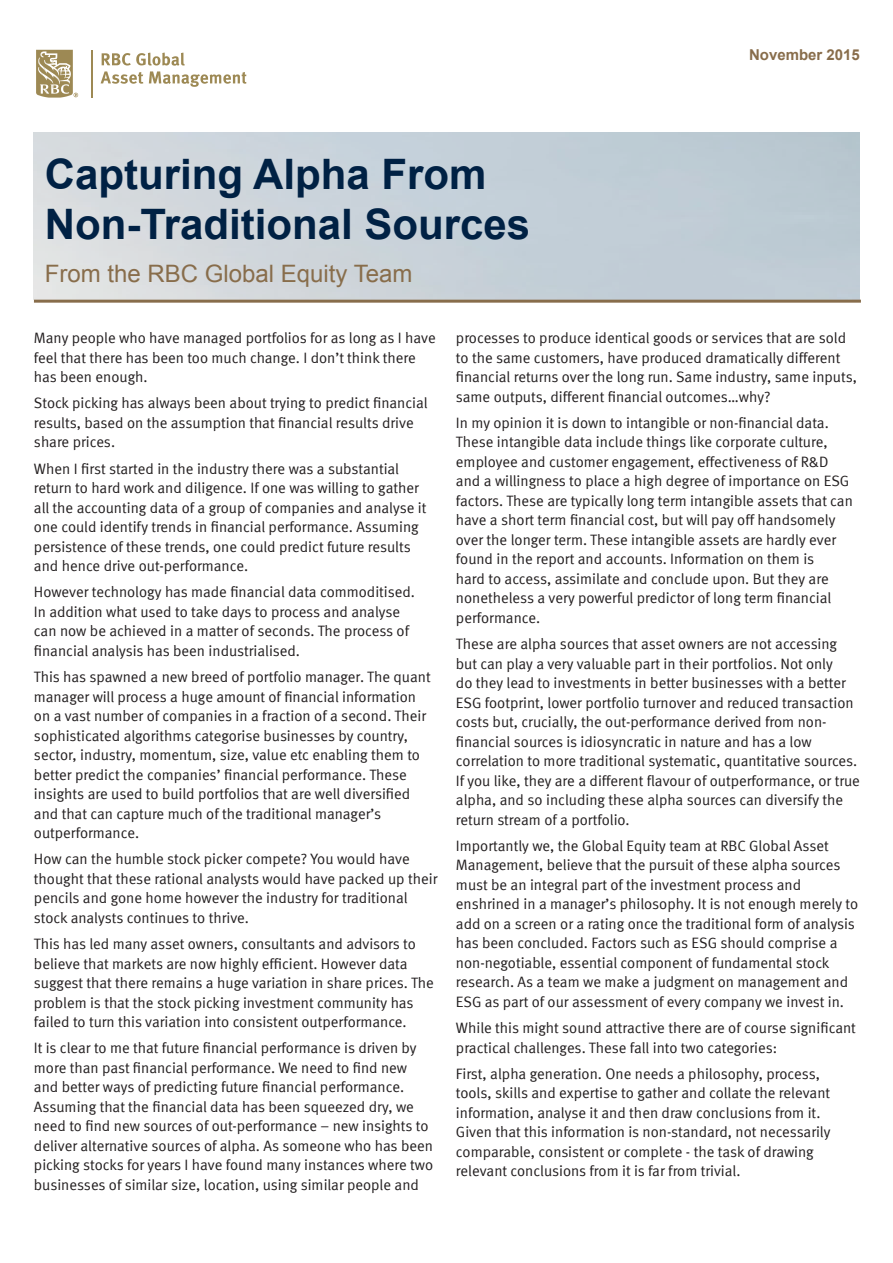
<style>
.page{position:relative;width:893px;height:1263px;background:#fff}
.page>*{position:absolute;margin:0;border:0;box-sizing:border-box;transform-origin:0 0}
.t1{font:700 42px/50.4px "Arial";color:#002144}
.t2{font:24px "Arial";color:#886d4b}
.Paragraph_Style_1{font:15px/19.5px "Meta Normal";color:#231f20}
.t3{font:700 15px "Arial";color:#886d4b}
</style>
<div class="page">
<svg style="left:36px;top:50px;width:42px;height:48px"></svg>
<hr style="left:91px;top:50px;width:1px;height:48px;background:#9d8954">
<svg style="left:101px;top:53px;width:145px;height:34px"></svg>
<hr style="left:34px;top:300px;width:827px;height:3px;background:#886d4b">
<p class="t1" style="left:45px;top:150px;width:487px">Capturing Alpha From<br>Non-Traditional Sources</p>
<p class="t2" style="left:45px;top:257px;width:369px">From the RBC Global Equity Team</p>
<p class="t3" style="left:749px;top:45px;width:112px">November 2015</p>
<p class="Paragraph_Style_1" style="left:34px;top:328px;width:403px">Many people who have managed portfolios for as long as I have feel that there has been too much change. I don’t think there has been enough.</p>
<p class="Paragraph_Style_1" style="left:34px;top:393px;width:395px">Stock picking has always been about trying to predict financial results, based on the assumption that financial results drive share prices.</p>
<p class="Paragraph_Style_1" style="left:34px;top:458px;width:394px">When I first started in the industry there was a substantial return to hard work and diligence. If one was willing to gather all the accounting data of a group of companies and analyse it one could identify trends in financial performance. Assuming persistence of these trends, one could predict future results and hence drive out-performance.</p>
<p class="Paragraph_Style_1" style="left:34px;top:582px;width:382px">However technology has made financial data commoditised.<br>In addition what used to take days to process and analyse can now be achieved in a matter of seconds. The process of financial analysis has been industrialised.</p>
<p class="Paragraph_Style_1" style="left:34px;top:667px;width:398px">This has spawned a new breed of portfolio manager. The quant manager will process a huge amount of financial information on a vast number of companies in a fraction of a second. Their sophisticated algorithms categorise businesses by country, sector, industry, momentum, size, value etc enabling them to better predict the companies’ financial performance. These insights are used to build portfolios that are well diversified and that can capture much of the traditional manager’s outperformance.</p>
<p class="Paragraph_Style_1" style="left:34px;top:849px;width:405px">How can the humble stock picker compete? You would have thought that these rational analysts would have packed up their pencils and gone home however the industry for traditional stock analysts continues to thrive.</p>
<p class="Paragraph_Style_1" style="left:34px;top:934px;width:401px">This has led many asset owners, consultants and advisors to believe that markets are now highly efficient. However data suggest that there remains a huge variation in share prices. The problem is that the stock picking investment community has failed to turn this variation into consistent outperformance.</p>
<p class="Paragraph_Style_1" style="left:34px;top:1038px;width:401px">It is clear to me that future financial performance is driven by more than past financial performance. We need to find new and better ways of predicting future financial performance.<br>Assuming that the financial data has been squeezed dry, we need to find new sources of out-performance – new insights to deliver alternative sources of alpha. As someone who has been picking stocks for years I have found many instances where two businesses of similar size, location, using similar people and</p>
<p class="Paragraph_Style_1" style="left:456px;top:328px;width:402px">processes to produce identical goods or services that are sold to the same customers, have produced dramatically different financial returns over the long run. Same industry, same inputs, same outputs, different financial outcomes…why?</p>
<p class="Paragraph_Style_1" style="left:456px;top:413px;width:398px">In my opinion it is down to intangible or non-financial data.<br>These intangible data include things like corporate culture, employee and customer engagement, effectiveness of R&amp;D and a willingness to place a high degree of importance on ESG factors. These are typically long term intangible assets that can have a short term financial cost, but will pay off handsomely over the longer term. These intangible assets are hardly ever found in the report and accounts. Information on them is<br>hard to access, assimilate and conclude upon. But they are nonetheless a very powerful predictor of long term financial performance.</p>
<p class="Paragraph_Style_1" style="left:456px;top:634px;width:405px">These are alpha sources that asset owners are not accessing but can play a very valuable part in their portfolios. Not only<br>do they lead to investments in better businesses with a better ESG footprint, lower portfolio turnover and reduced transaction costs but, crucially, the out-performance derived from non&shy;financial sources is idiosyncratic in nature and has a low correlation to more traditional systematic, quantitative sources.<br>If you like, they are a different flavour of outperformance, or true alpha, and so including these alpha sources can diversify the return stream of a portfolio.</p>
<p class="Paragraph_Style_1" style="left:456px;top:836px;width:404px">Importantly we, the Global Equity team at RBC Global Asset Management, believe that the pursuit of these alpha sources must be an integral part of the investment process and enshrined in a manager’s philosophy. It is not enough merely to add on a screen or a rating once the traditional form of analysis has been concluded. Factors such as ESG should comprise a non-negotiable, essential component of fundamental stock research. As a team we make a judgment on management and ESG as part of our assessment of every company we invest in.</p>
<p class="Paragraph_Style_1" style="left:456px;top:1018px;width:401px">While this might sound attractive there are of course significant practical challenges. These fall into two categories:</p>
<p class="Paragraph_Style_1" style="left:456px;top:1064px;width:376px">First, alpha generation. One needs a philosophy, process, tools, skills and expertise to gather and collate the relevant information, analyse it and then draw conclusions from it.<br>Given that this information is non-standard, not necessarily comparable, consistent or complete - the task of drawing relevant conclusions from it is far from trivial.</p>
</div>
